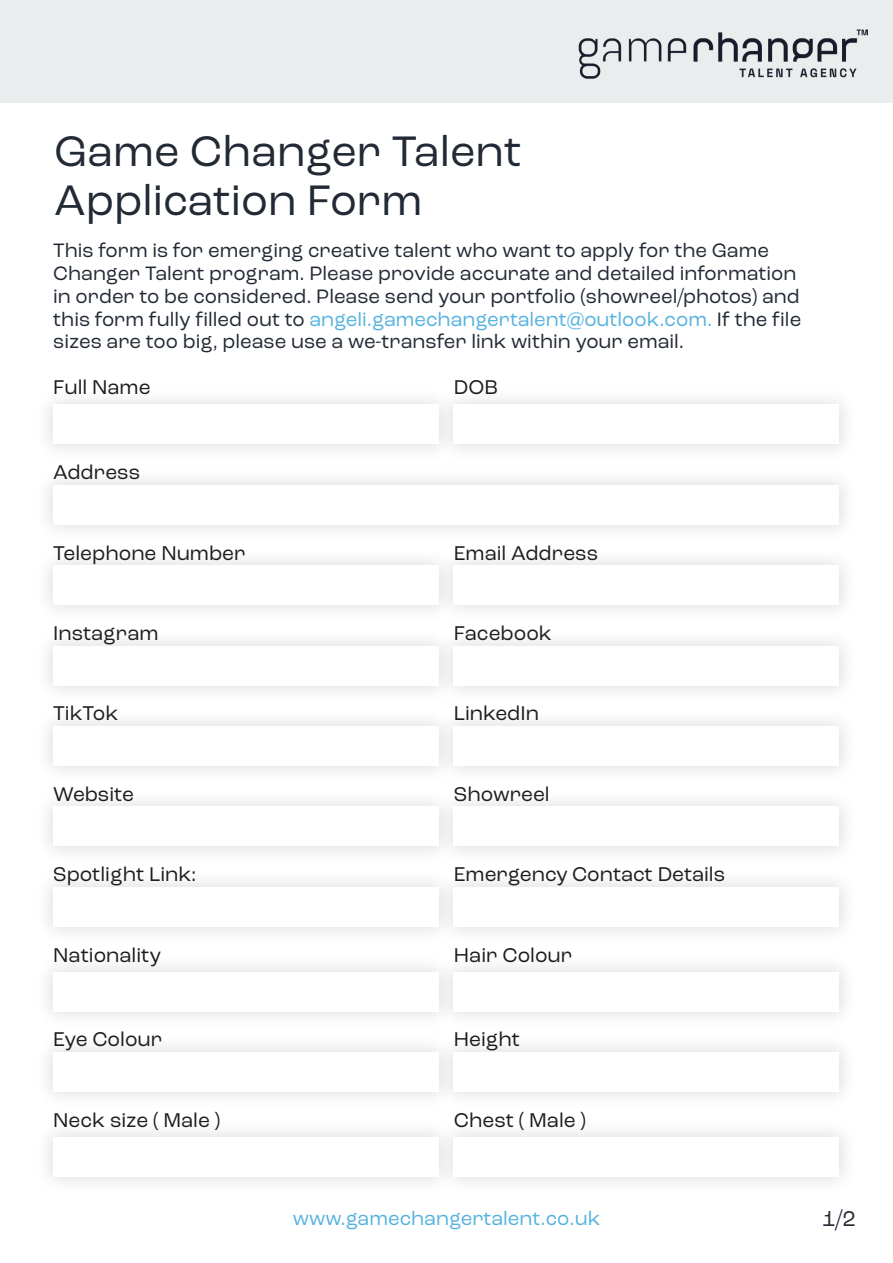
<style>
.page{position:relative;width:893px;height:1263px;background:#fff}
.page>*{position:absolute;margin:0;border:0;box-sizing:border-box;transform-origin:0 0}
.t1{font:44.85px/48.8px "Roc Grotesk";color:#222a35}
.t2{font:22.5px "Roc Grotesk";color:#222a35}
.t3{font:20.85px "Roc Grotesk";color:#1d1d1b}
.t4{font:20.4px/23px "Roc Grotesk";color:#222a35}
.t5{font:20.4px "Roc Grotesk";color:#56b3df}
.s1{color:#56b3df}
</style>
<div class="page">
<div style="left:0;top:0;width:892px;height:103px;background:#eaeded"></div>
<div style="left:34px;top:385px;width:423px;height:78px;background:#fafafa"></div>
<div style="left:53px;top:405px;width:385px;height:39px;background:#fff"></div>
<div style="left:435px;top:385px;width:423px;height:78px;background:#fafafa"></div>
<div style="left:454px;top:405px;width:385px;height:39px;background:#fff"></div>
<div style="left:34px;top:466px;width:824px;height:77px;background:#f9f9f9"></div>
<div style="left:53px;top:485px;width:786px;height:39px;background:#fff"></div>
<div style="left:34px;top:546px;width:423px;height:78px;background:#fafafa"></div>
<div style="left:53px;top:566px;width:385px;height:39px;background:#fff"></div>
<div style="left:435px;top:546px;width:423px;height:78px;background:#fafafa"></div>
<div style="left:454px;top:566px;width:385px;height:39px;background:#fff"></div>
<div style="left:34px;top:627px;width:423px;height:77px;background:#f9f9f9"></div>
<div style="left:53px;top:646px;width:385px;height:39px;background:#fff"></div>
<div style="left:435px;top:627px;width:423px;height:77px;background:#f9f9f9"></div>
<div style="left:454px;top:646px;width:385px;height:39px;background:#fff"></div>
<div style="left:34px;top:707px;width:423px;height:77px;background:#f9f9f9"></div>
<div style="left:53px;top:726px;width:385px;height:40px;background:#fff"></div>
<div style="left:435px;top:707px;width:423px;height:77px;background:#f9f9f9"></div>
<div style="left:454px;top:726px;width:385px;height:40px;background:#fff"></div>
<div style="left:34px;top:788px;width:423px;height:77px;background:#f9f9f9"></div>
<div style="left:53px;top:807px;width:385px;height:39px;background:#fff"></div>
<div style="left:435px;top:788px;width:423px;height:77px;background:#f9f9f9"></div>
<div style="left:454px;top:807px;width:385px;height:39px;background:#fff"></div>
<div style="left:34px;top:868px;width:423px;height:77px;background:#f9f9f9"></div>
<div style="left:53px;top:887px;width:385px;height:39px;background:#fff"></div>
<div style="left:435px;top:868px;width:423px;height:77px;background:#f9f9f9"></div>
<div style="left:454px;top:887px;width:385px;height:39px;background:#fff"></div>
<img style="left:578px;top:30px;width:289px;height:48px">
<div style="left:34px;top:953px;width:423px;height:77px;background:#f9f9f9"></div>
<div style="left:53px;top:972px;width:385px;height:39px;background:#fff"></div>
<div style="left:435px;top:953px;width:423px;height:77px;background:#f9f9f9"></div>
<div style="left:454px;top:972px;width:385px;height:39px;background:#fff"></div>
<div style="left:34px;top:1033px;width:423px;height:77px;background:#f9f9f9"></div>
<div style="left:53px;top:1052px;width:385px;height:40px;background:#fff"></div>
<div style="left:435px;top:1033px;width:423px;height:77px;background:#f9f9f9"></div>
<div style="left:454px;top:1052px;width:385px;height:40px;background:#fff"></div>
<div style="left:34px;top:1118px;width:423px;height:77px;background:#f9f9f9"></div>
<div style="left:53px;top:1137px;width:385px;height:39px;background:#fff"></div>
<div style="left:435px;top:1118px;width:423px;height:77px;background:#f9f9f9"></div>
<div style="left:454px;top:1137px;width:385px;height:39px;background:#fff"></div>
<h1 class="t1" style="left:54px;top:127px;width:469px">Game Changer Talent<br>Application Form</h1>
<p class="t4" style="left:53px;top:239px;width:749px">This form is for emerging creative talent who want to apply for the Game Changer Talent program. Please provide accurate and detailed information in order to be considered. Please send your portfolio (showreel/photos) and this form fully filled out to <span class="s1">angeli.gamechangertalent@outlook.com.</span> If the file sizes are too big, please use a we-transfer link within your email.</p>
<p class="t3" style="left:53px;top:375px;width:99px">Full Name</p>
<p class="t3" style="left:454px;top:375px;width:46px">DOB</p>
<p class="t3" style="left:53px;top:460px;width:88px">Address</p>
<p class="t3" style="left:53px;top:540px;width:194px">Telephone Number</p>
<p class="t3" style="left:454px;top:540px;width:146px">Email Address</p>
<p class="t3" style="left:53px;top:621px;width:107px">Instagram</p>
<p class="t3" style="left:454px;top:621px;width:99px">Facebook</p>
<p class="t3" style="left:53px;top:701px;width:67px">TikTok</p>
<p class="t3" style="left:454px;top:701px;width:87px">LinkedIn</p>
<p class="t3" style="left:53px;top:781px;width:82px">Website</p>
<p class="t3" style="left:454px;top:781px;width:97px">Showreel</p>
<p class="t3" style="left:53px;top:862px;width:145px">Spotlight Link:</p>
<p class="t3" style="left:454px;top:862px;width:273px">Emergency Contact Details</p>
<p class="t3" style="left:53px;top:942px;width:110px">Nationality</p>
<p class="t3" style="left:454px;top:942px;width:120px">Hair Colour</p>
<p class="t3" style="left:53px;top:1027px;width:111px">Eye Colour</p>
<p class="t3" style="left:454px;top:1027px;width:68px">Height</p>
<p class="t3" style="left:53px;top:1107px;width:168px">Neck size ( Male )</p>
<p class="t3" style="left:454px;top:1107px;width:134px">Chest ( Male )</p>
<p class="t5" style="left:293px;top:1205px;width:309px">www.gamechangertalent.co.uk</p>
<p class="t2" style="left:822px;top:1205px;width:35px">1/2</p>
</div>
